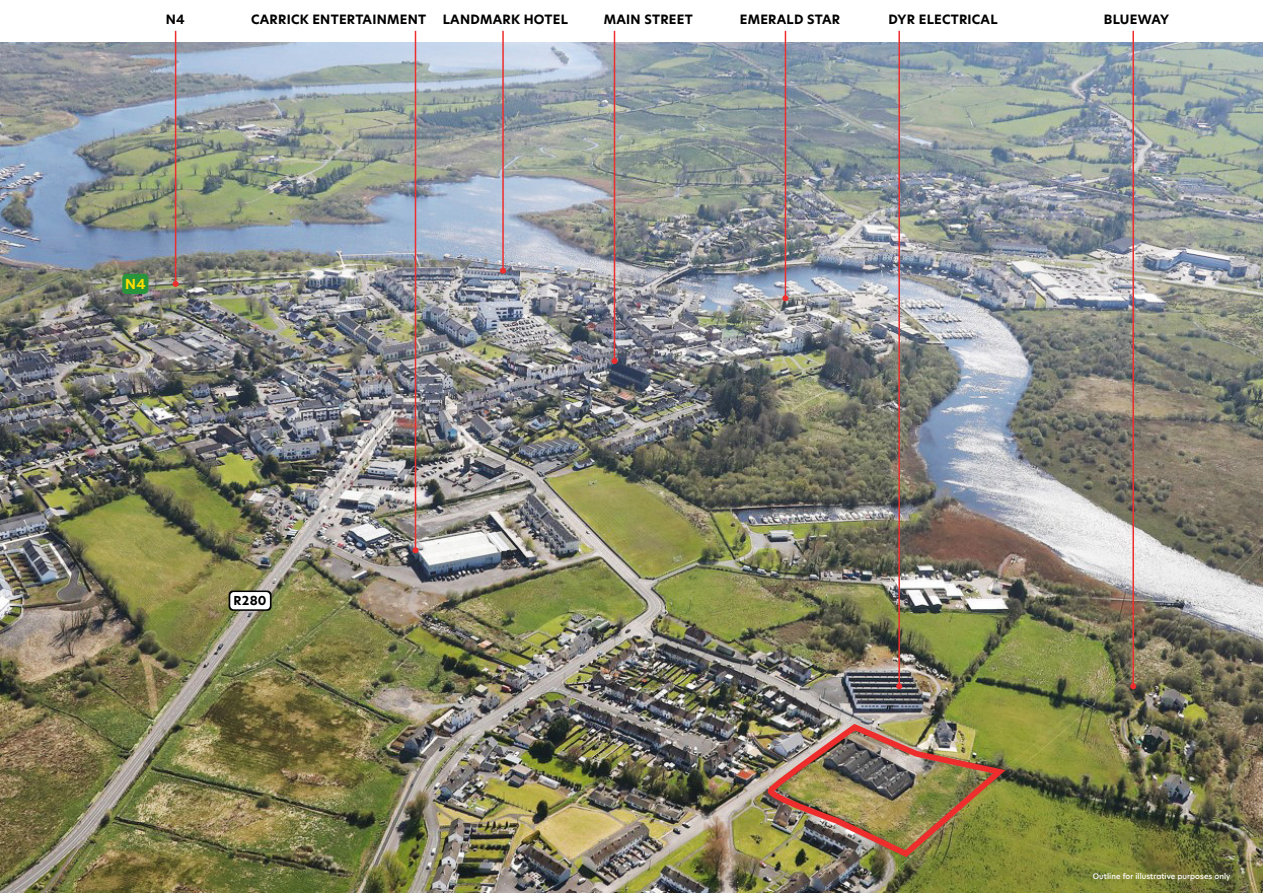
<style>
.page{position:relative;width:1263px;height:893px;background:#fff}
.page>*{position:absolute;margin:0;border:0;box-sizing:border-box;transform-origin:0 0}
.t1{font:700 13.5px "New Hero";color:#ffdf01}
.t2{font:700 12.6px "New Hero";letter-spacing:.02em;color:#000}
.t3{font:700 12.15px "New Hero";color:#000}
.t4{font:500 7.5px "New Hero";letter-spacing:.01em;color:#fff}
</style>
<div class="page">
<img style="left:0;top:43px;width:1263px;height:850px">
<div style="left:122px;top:274px;width:26px;height:20px;background:#28943b;border-radius:4px"></div>
<svg style="left:229px;top:590px;width:43px;height:21px"></svg>
<div style="left:230px;top:592px;width:40px;height:17px;background:#fff;border-radius:4px"></div>
<img style="left:767px;top:719px;width:238px;height:141px">
<hr style="left:898px;top:31px;width:2px;height:655px;background:#ee2d2d">
<svg style="left:896px;top:683px;width:6px;height:6px"></svg>
<hr style="left:1132px;top:31px;width:2px;height:655px;background:#ee2d2d">
<svg style="left:1130px;top:683px;width:6px;height:6px"></svg>
<hr style="left:785px;top:31px;width:1px;height:267px;background:#ee2d2d">
<svg style="left:782px;top:295px;width:6px;height:6px"></svg>
<hr style="left:614px;top:31px;width:1px;height:330px;background:#ee2d2d">
<svg style="left:611px;top:358px;width:6px;height:6px"></svg>
<hr style="left:502px;top:31px;width:2px;height:240px;background:#ee2d2d">
<svg style="left:500px;top:268px;width:6px;height:6px"></svg>
<hr style="left:415px;top:31px;width:1px;height:519px;background:#ee2d2d">
<svg style="left:412px;top:547px;width:6px;height:6px"></svg>
<hr style="left:175px;top:31px;width:1px;height:253px;background:#ee2d2d">
<svg style="left:173px;top:281px;width:6px;height:6px"></svg>
<p class="t2" style="left:166px;top:11px;width:21px">N4</p>
<p class="t2" style="left:251px;top:11px;width:176px">CARRICK ENTERTAINMENT</p>
<p class="t2" style="left:443px;top:11px;width:127px">LANDMARK HOTEL</p>
<p class="t2" style="left:604px;top:11px;width:90px">MAIN STREET</p>
<p class="t2" style="left:740px;top:11px;width:102px">EMERALD STAR</p>
<p class="t2" style="left:888px;top:11px;width:111px">DYR ELECTRICAL</p>
<p class="t2" style="left:1104px;top:11px;width:67px">BLUEWAY</p>
<p class="t1" style="left:125px;top:274px;width:22px">N4</p>
<p class="t3" style="left:234px;top:593px;width:35px">R280</p>
<p class="t4" style="left:1093px;top:871px;width:139px">Outline for illustrative purposes only</p>
</div>
